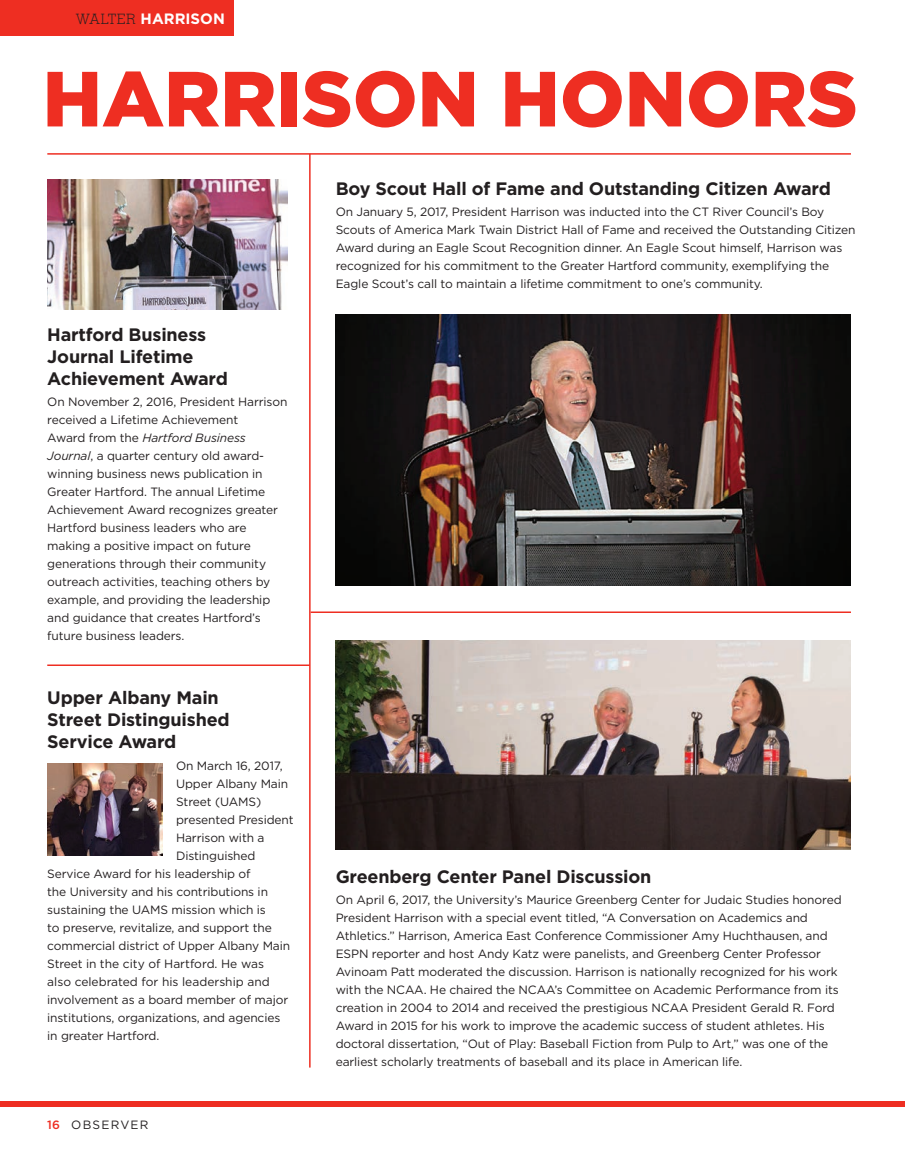
<style>
.page{position:relative;width:905px;height:1161px;background:#fff}
.page>*{position:absolute;margin:0;border:0;box-sizing:border-box;transform-origin:0 0}
.t1{font:900 78px "Gotham";color:#ee2e22}
.t2{font:700 18px/21.8px "Gotham";letter-spacing:-.01em;color:#231f20}
.t3{font:700 15px "Gotham";color:#fff}
.t4{font:12px/18px "Gotham";letter-spacing:-.01em;color:#231f20}
.s1{font-family:"Memphis LT Std";font-weight:300;font-size:14.25px;color:#231f20}
.s2{font-style:italic}
.s3{font-weight:500;color:#ee2e22}
</style>
<div class="page">
<div style="left:0;top:0;width:233px;height:35px;background:#ee2e22"></div>
<img style="left:336px;top:315px;width:514px;height:271px">
<img style="left:47px;top:179px;width:241px;height:131px">
<img style="left:336px;top:640px;width:514px;height:209px">
<hr style="left:47px;top:153px;width:803px;height:2px;background:#ee2e22">
<div style="left:0;top:1101px;width:904px;height:6px;background:#ee2e22"></div>
<hr style="left:47px;top:664px;width:263px;height:2px;background:#ee2e22">
<hr style="left:310px;top:611px;width:541px;height:2px;background:#ee2e22">
<hr style="left:309px;top:154px;width:1px;height:914px;background:#ee2e22">
<img style="left:47px;top:763px;width:116px;height:92px">
<p class="t3" style="left:76px;top:9px;width:151px"><span class="s1">WALTER</span> HARRISON</p>
<h1 class="t1" style="left:43px;top:45px;width:816px">HARRISON HONORS</h1>
<h2 class="t2" style="left:47px;top:324px;width:182px">Hartford Business<br>Journal Lifetime<br>Achievement Award</h2>
<p class="t4" style="left:47px;top:393px;width:242px">On November 2, 2016, President Harrison received a Lifetime Achievement<br>Award from the <span class="s2">Hartford Business Journal</span>, a quarter century old award&shy;winning business news publication in Greater Hartford. The annual Lifetime Achievement Award recognizes greater Hartford business leaders who are making a positive impact on future generations through their community outreach activities, teaching others by example, and providing the leadership and guidance that creates Hartford’s future business leaders.</p>
<h2 class="t2" style="left:47px;top:687px;width:184px">Upper Albany Main<br>Street Distinguished<br>Service Award</h2>
<p class="t4" style="left:176px;top:756px;width:108px">On March 16, 2017,</p>
<p class="t4" style="left:176px;top:774px;width:114px">Upper Albany Main</p>
<p class="t4" style="left:176px;top:792px;width:87px">Street (UAMS)</p>
<p class="t4" style="left:176px;top:810px;width:119px">presented President</p>
<p class="t4" style="left:176px;top:828px;width:90px">Harrison with a</p>
<p class="t4" style="left:176px;top:846px;width:81px">Distinguished</p>
<p class="t4" style="left:47px;top:864px;width:205px">Service Award for his leadership of</p>
<p class="t4" style="left:47px;top:882px;width:222px">the University and his contributions in</p>
<p class="t4" style="left:47px;top:900px;width:220px">sustaining the UAMS mission which is</p>
<p class="t4" style="left:47px;top:918px;width:226px">to preserve, revitalize, and support the</p>
<p class="t4" style="left:47px;top:936px;width:244px">commercial district of Upper Albany Main</p>
<p class="t4" style="left:47px;top:954px;width:218px">Street in the city of Hartford. He was</p>
<p class="t4" style="left:47px;top:972px;width:224px">also celebrated for his leadership and</p>
<p class="t4" style="left:47px;top:990px;width:242px">involvement as a board member of major</p>
<p class="t4" style="left:47px;top:1008px;width:234px">institutions, organizations, and agencies</p>
<p class="t4" style="left:47px;top:1026px;width:113px">in greater Hartford.</p>
<p class="t4" style="left:47px;top:1116px;width:103px"><span class="s3">16</span> OBSERVER</p>
<h2 class="t2" style="left:336px;top:177px;width:496px">Boy Scout Hall of Fame and Outstanding Citizen Award</h2>
<p class="t4" style="left:336px;top:203px;width:521px">On January 5, 2017, President Harrison was inducted into the CT River Council’s Boy Scouts of America Mark Twain District Hall of Fame and received the Outstanding Citizen Award during an Eagle Scout Recognition dinner. An Eagle Scout himself, Harrison was recognized for his commitment to the Greater Hartford community, exemplifying the Eagle Scout’s call to maintain a lifetime commitment to one’s community.</p>
<h2 class="t2" style="left:336px;top:865px;width:317px">Greenberg Center Panel Discussion</h2>
<p class="t4" style="left:336px;top:891px;width:507px">On April 6, 2017, the University’s Maurice Greenberg Center for Judaic Studies honored President Harrison with a special event titled, “A Conversation on Academics and Athletics.” Harrison, America East Conference Commissioner Amy Huchthausen, and ESPN reporter and host Andy Katz were panelists, and Greenberg Center Professor Avinoam Patt moderated the discussion. Harrison is nationally recognized for his work with the NCAA. He chaired the NCAA’s Committee on Academic Performance from its creation in 2004 to 2014 and received the prestigious NCAA President Gerald R. Ford Award in 2015 for his work to improve the academic success of student athletes. His doctoral dissertation, “Out of Play: Baseball Fiction from Pulp to Art,” was one of the earliest scholarly treatments of baseball and its place in American life.</p>
</div>
